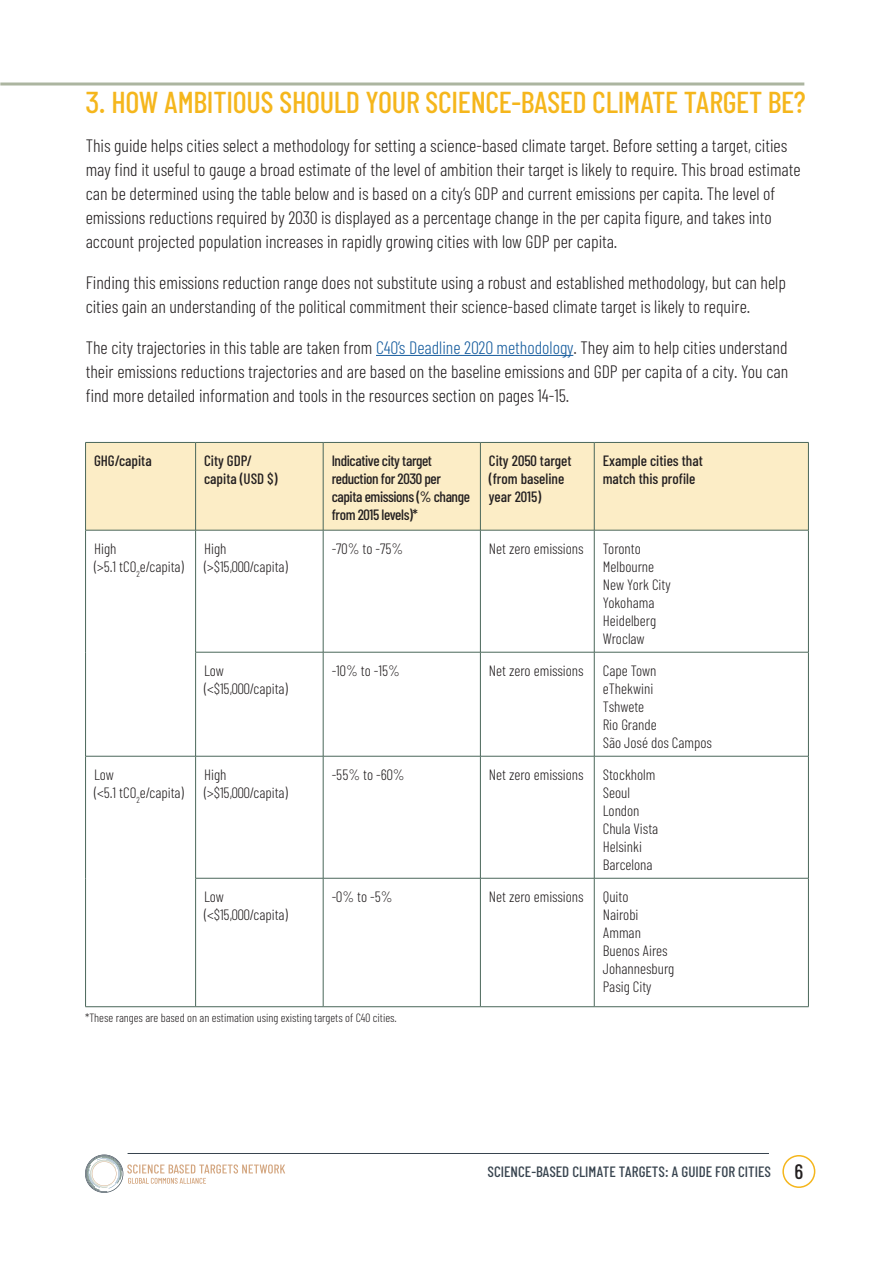
<style>
.page{position:relative;width:893px;height:1263px;background:#fff}
.page>*{position:absolute;margin:0;border:0;box-sizing:border-box;transform-origin:0 0}
.t1{font:500 30.3px "Barlow Condensed";letter-spacing:-.01em;color:#f5b61c}
.t2{font:500 21px "Barlow Condensed";color:#231f20}
.t3{font:300 18px/24px "Barlow Condensed";color:#231f20}
.t4{font:300 15px/18px "Barlow Condensed";color:#231f20}
.t5{font:500 15px/18px "Barlow Condensed";letter-spacing:-.005em;color:#231f20}
.t6{font:500 15px/18px "Barlow Condensed";letter-spacing:-.025em;color:#231f20}
.t7{font:500 15px "Barlow Condensed";color:#38444f}
.t8{font:300 12px "Barlow Condensed";color:#231f20}
.t9{font:300 8.7px "Barlow Condensed";color:#231f20}
.s1{color:#175d9e}
</style>
<div class="page">
<svg style="left:85px;top:1154px;width:200px;height:39px"></svg>
<div style="left:782px;top:1155px;width:33px;height:33px;border:2px solid #f5b61c;border-radius:50%"></div>
<hr style="left:128px;top:1153px;width:641px;height:1px;background:#38444f">
<hr style="left:376px;top:355px;width:197px;height:1px;background:#175d9e">
<hr style="left:0;top:83px;width:804px;height:3px;background:#acb5a0">
<div style="left:86px;top:443px;width:722px;height:87px;background:#fcedc6"></div>
<hr style="left:85px;top:442px;width:111px;height:1px;background:#4a675a">
<hr style="left:85px;top:443px;width:1px;height:87px;background:#4a675a">
<hr style="left:196px;top:442px;width:127px;height:1px;background:#4a675a">
<hr style="left:195px;top:443px;width:1px;height:87px;background:#4a675a">
<hr style="left:323px;top:442px;width:157px;height:1px;background:#4a675a">
<hr style="left:323px;top:443px;width:1px;height:87px;background:#4a675a">
<hr style="left:480px;top:442px;width:114px;height:1px;background:#4a675a">
<hr style="left:480px;top:443px;width:1px;height:87px;background:#4a675a">
<hr style="left:594px;top:442px;width:215px;height:1px;background:#4a675a">
<hr style="left:594px;top:443px;width:1px;height:87px;background:#4a675a">
<hr style="left:808px;top:443px;width:1px;height:87px;background:#4a675a">
<hr style="left:85px;top:530px;width:111px;height:1px;background:#4a675a">
<hr style="left:85px;top:530px;width:1px;height:122px;background:#4a675a">
<hr style="left:85px;top:652px;width:1px;height:104px;background:#4a675a">
<hr style="left:196px;top:530px;width:127px;height:1px;background:#4a675a">
<hr style="left:195px;top:530px;width:1px;height:122px;background:#4a675a">
<hr style="left:323px;top:530px;width:157px;height:1px;background:#4a675a">
<hr style="left:323px;top:530px;width:1px;height:122px;background:#4a675a">
<hr style="left:480px;top:530px;width:114px;height:1px;background:#4a675a">
<hr style="left:480px;top:530px;width:1px;height:122px;background:#4a675a">
<hr style="left:594px;top:530px;width:215px;height:1px;background:#4a675a">
<hr style="left:594px;top:530px;width:1px;height:122px;background:#4a675a">
<hr style="left:808px;top:530px;width:1px;height:122px;background:#4a675a">
<hr style="left:195px;top:652px;width:128px;height:1px;background:#4a675a">
<hr style="left:195px;top:652px;width:1px;height:104px;background:#4a675a">
<hr style="left:323px;top:652px;width:157px;height:1px;background:#4a675a">
<hr style="left:323px;top:652px;width:1px;height:104px;background:#4a675a">
<hr style="left:480px;top:652px;width:114px;height:1px;background:#4a675a">
<hr style="left:480px;top:652px;width:1px;height:104px;background:#4a675a">
<hr style="left:594px;top:652px;width:215px;height:1px;background:#4a675a">
<hr style="left:594px;top:652px;width:1px;height:104px;background:#4a675a">
<hr style="left:808px;top:652px;width:1px;height:104px;background:#4a675a">
<hr style="left:85px;top:756px;width:111px;height:1px;background:#4a675a">
<hr style="left:85px;top:756px;width:1px;height:122px;background:#4a675a">
<hr style="left:85px;top:878px;width:1px;height:128px;background:#4a675a">
<hr style="left:85px;top:1006px;width:111px;height:1px;background:#4a675a">
<hr style="left:196px;top:756px;width:127px;height:1px;background:#4a675a">
<hr style="left:195px;top:756px;width:1px;height:122px;background:#4a675a">
<hr style="left:323px;top:756px;width:157px;height:1px;background:#4a675a">
<hr style="left:323px;top:756px;width:1px;height:122px;background:#4a675a">
<hr style="left:480px;top:756px;width:114px;height:1px;background:#4a675a">
<hr style="left:480px;top:756px;width:1px;height:122px;background:#4a675a">
<hr style="left:594px;top:756px;width:215px;height:1px;background:#4a675a">
<hr style="left:594px;top:756px;width:1px;height:122px;background:#4a675a">
<hr style="left:808px;top:756px;width:1px;height:122px;background:#4a675a">
<hr style="left:195px;top:878px;width:128px;height:1px;background:#4a675a">
<hr style="left:195px;top:878px;width:1px;height:128px;background:#4a675a">
<hr style="left:323px;top:878px;width:157px;height:1px;background:#4a675a">
<hr style="left:323px;top:878px;width:1px;height:128px;background:#4a675a">
<hr style="left:480px;top:878px;width:114px;height:1px;background:#4a675a">
<hr style="left:480px;top:878px;width:1px;height:128px;background:#4a675a">
<hr style="left:594px;top:878px;width:215px;height:1px;background:#4a675a">
<hr style="left:594px;top:878px;width:1px;height:128px;background:#4a675a">
<hr style="left:808px;top:878px;width:1px;height:128px;background:#4a675a">
<hr style="left:196px;top:1006px;width:127px;height:1px;background:#4a675a">
<hr style="left:323px;top:1006px;width:157px;height:1px;background:#4a675a">
<hr style="left:480px;top:1006px;width:114px;height:1px;background:#4a675a">
<hr style="left:594px;top:1006px;width:215px;height:1px;background:#4a675a">
<p class="t1" style="left:85px;top:84px;width:722px">3. HOW AMBITIOUS SHOULD YOUR SCIENCE-BASED CLIMATE TARGET BE?</p>
<p class="t3" style="left:86px;top:133px;width:716px">This guide helps cities select a methodology for setting a science-based climate target. Before setting a target, cities may find it useful to gauge a broad estimate of the level of ambition their target is likely to require. This broad estimate can be determined using the table below and is based on a citys’ GDP and current emissions per capita. The level of emissions reductions required by 2030 is displayed as a percentage change in the per capita figure, and takes into account projected population increases in rapidly growing cities with low GDP per capita.</p>
<p class="t3" style="left:86px;top:270px;width:702px">Finding this emissions reduction range does not substitute using a robust and established methodology, but can help cities gain an understanding of the political commitment their science-based climate target is likely to require.</p>
<p class="t3" style="left:86px;top:335px;width:704px;text-align:justify">The city trajectories in this table are taken from <span class="s1">C40s’ Deadline 2020 methodology</span>. They aim to help cities understand their emissions reductions trajectories and are based on the baseline emissions and GDP per capita of a city. You can find more detailed information and tools in the resources section on pages 14-15.</p>
<p class="t5" style="left:94px;top:451px;width:59px">GHG/capita</p>
<p class="t5" style="left:204px;top:451px;width:49px">City GDP/</p>
<p class="t5" style="left:204px;top:469px;width:75px">capita (USD ($</p>
<p class="t6" style="left:332px;top:451px;width:140px">Indicative city target reduction for 2030 per capita emissions %( change from 2015 levels *(</p>
<p class="t5" style="left:489px;top:451px;width:84px">City 2050 target (from baseline year 2015(</p>
<p class="t5" style="left:603px;top:451px;width:102px">Example cities that match this profile</p>
<p class="t4" style="left:94px;top:539px;width:24px">High</p>
<p class="t4" style="left:94px;top:557px;width:91px">(&gt;5.1 tCO /e capita(</p>
<p class="t9" style="left:137px;top:568px;width:5px">2</p>
<p class="t4" style="left:204px;top:539px;width:24px">High</p>
<p class="t4" style="left:204px;top:557px;width:85px">(&gt;$15,000/capita(</p>
<p class="t4" style="left:332px;top:539px;width:73px">-70% to -75%</p>
<p class="t4" style="left:489px;top:539px;width:96px">Net zero emissions</p>
<p class="t4" style="left:603px;top:539px;width:40px">Toronto</p>
<p class="t4" style="left:603px;top:557px;width:53px">Melbourne</p>
<p class="t4" style="left:603px;top:575px;width:69px">New York City<br>Yokohama<br>Heidelberg<br>Wroclaw</p>
<p class="t4" style="left:204px;top:661px;width:21px">Low</p>
<p class="t4" style="left:204px;top:679px;width:85px">(&lt;$15,000/capita(</p>
<p class="t4" style="left:332px;top:661px;width:70px">-10% to -15%</p>
<p class="t4" style="left:489px;top:661px;width:96px">Net zero emissions</p>
<p class="t4" style="left:603px;top:661px;width:55px">Cape Town</p>
<p class="t4" style="left:603px;top:679px;width:52px">eThekwini</p>
<p class="t4" style="left:603px;top:697px;width:43px">Tshwete</p>
<p class="t4" style="left:603px;top:715px;width:111px">Rio Grande<br>São José dos Campos</p>
<p class="t4" style="left:94px;top:765px;width:21px">Low</p>
<p class="t4" style="left:94px;top:783px;width:91px">(&lt;5.1 tCO /e capita(</p>
<p class="t9" style="left:137px;top:794px;width:5px">2</p>
<p class="t4" style="left:204px;top:765px;width:24px">High</p>
<p class="t4" style="left:204px;top:783px;width:85px">(&gt;$15,000/capita(</p>
<p class="t4" style="left:332px;top:765px;width:74px">-55% to -60%</p>
<p class="t4" style="left:489px;top:765px;width:96px">Net zero emissions</p>
<p class="t4" style="left:603px;top:765px;width:54px">Stockholm</p>
<p class="t4" style="left:603px;top:783px;width:29px">Seoul</p>
<p class="t4" style="left:603px;top:801px;width:38px">London</p>
<p class="t4" style="left:603px;top:819px;width:57px">Chula Vista<br>Helsinki</p>
<p class="t4" style="left:603px;top:855px;width:51px">Barcelona</p>
<p class="t4" style="left:204px;top:887px;width:21px">Low</p>
<p class="t4" style="left:204px;top:905px;width:85px">(&lt;$15,000/capita(</p>
<p class="t4" style="left:332px;top:887px;width:62px">-0% to -5%</p>
<p class="t4" style="left:489px;top:887px;width:96px">Net zero emissions</p>
<p class="t4" style="left:603px;top:887px;width:27px">Quito</p>
<p class="t4" style="left:603px;top:905px;width:37px">Nairobi</p>
<p class="t4" style="left:603px;top:923px;width:40px">Amman</p>
<p class="t4" style="left:603px;top:941px;width:73px">Buenos Aires<br>Johannesburg<br>Pasig City</p>
<p class="t8" style="left:85px;top:1010px;width:313px">*These ranges are based on an estimation using existing targets of C40 cities.</p>
<p class="t7" style="left:488px;top:1162px;width:285px">SCIENCE-BASED CLIMATE TARGETS A: GUIDE FOR CITIES</p>
<p class="t2" style="left:795px;top:1158px;width:10px">6</p>
</div>
